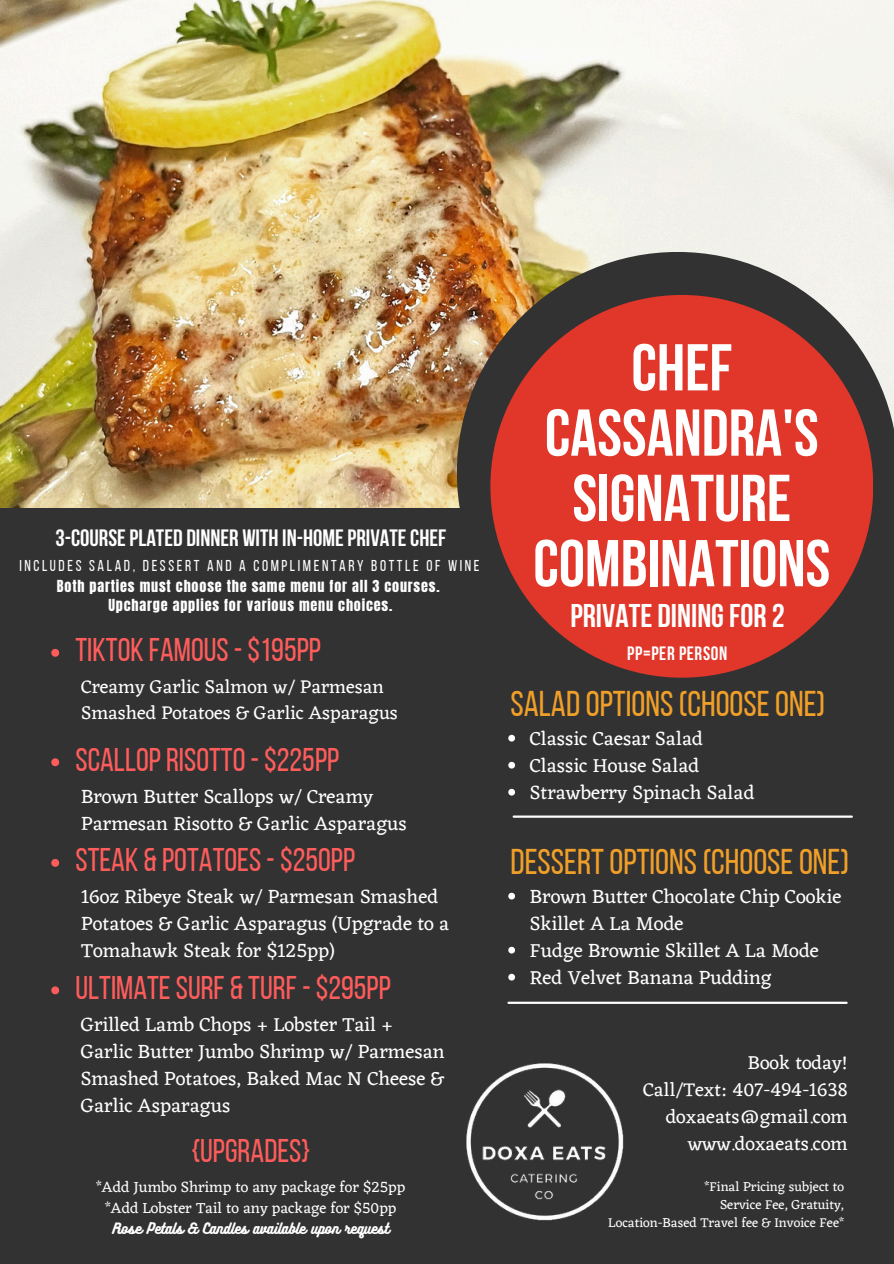
<style>
.page{position:relative;width:894px;height:1264px;background:#fff}
.page>*{position:absolute;margin:0;border:0;box-sizing:border-box;transform-origin:0 0}
.t1{font:700 66px/65.2px "Bebas Neue";color:#fff;text-align:center}
.t2{font:35.7px "Bebas Neue";color:#f09f29}
.t3{font:32.7px "Bebas Neue";color:#ff5c5c}
.t4{font:700 32.7px "Bebas Neue";color:#fff}
.t5{font:700 23.55px "Bebas Neue";color:#fff}
.t6{font:19.95px/27px "Eczar";color:#fff}
.t7{font:19.5px/27px "Eczar";color:#fff;text-align:right}
.t8{font:19.2px/25.8px "Eczar";color:#fff}
.t9{font:700 19.2px "Bebas Neue";letter-spacing:.035em;color:#fff}
.t10{font:15.75px "Bebas Neue";letter-spacing:.165em;color:#fff}
.t11{font:15.45px "Eczar";color:#fff}
.t12{font:14.1px "Anton";letter-spacing:.06em;color:#fff}
.t13{font:13.5px "Eczar";color:#fff}
.t14{font:13.5px "Bukhari Script";color:#fff}
</style>
<div class="page">
<div style="left:0;top:0;width:893px;height:1263px;background:#323232"></div>
<img style="left:0;top:0;width:893px;height:507px">
<svg style="left:456px;top:252px;width:437px;height:426px"></svg>
<div style="left:490px;top:295px;width:383px;height:382px;background:#e0372a;border-radius:50%"></div>
<hr style="left:508px;top:1001px;width:338px;height:2px;background:#fff">
<hr style="left:513px;top:815px;width:338px;height:2px;background:#fff">
<img style="left:466px;top:1001px;width:222px;height:220px">
<svg style="left:51px;top:859px;width:8px;height:7px"></svg>
<svg style="left:51px;top:986px;width:8px;height:8px"></svg>
<svg style="left:508px;top:892px;width:7px;height:7px"></svg>
<svg style="left:508px;top:946px;width:7px;height:7px"></svg>
<svg style="left:508px;top:973px;width:7px;height:7px"></svg>
<svg style="left:508px;top:734px;width:7px;height:7px"></svg>
<svg style="left:508px;top:761px;width:7px;height:7px"></svg>
<svg style="left:508px;top:788px;width:7px;height:7px"></svg>
<svg style="left:51px;top:649px;width:8px;height:7px"></svg>
<svg style="left:51px;top:758px;width:8px;height:8px"></svg>
<p class="t5" style="left:55px;top:528px;width:392px">3-COURSEPLATED DINNER WITH IN-HOMEPRIVATECHEF</p>
<p class="t10" style="left:19px;top:559px;width:461px">INCLUDES SALAD, DESSERT AND A COMPLIMENTARY BOTTLE OF WINE</p>
<p class="t12" style="left:57px;top:576px;width:384px">Both parties must choose the same menu for all 3 courses.</p>
<h4 class="t12" style="left:108px;top:595px;width:285px">Upcharge applies for various menu choices.</h4>
<h4 class="t3" style="left:75px;top:636px;width:247px">TIKTOK FAMOUS-$195PP</h4>
<p class="t8" style="left:81px;top:673px;width:318px">Creamy Garlic Salmon w/ Parmesan<br>Smashed Potatoes &amp; Garlic Asparagus</p>
<p class="t3" style="left:75px;top:746px;width:265px">SCALLOPRISOTTO-$225PP</p>
<p class="t6" style="left:81px;top:782px;width:327px">Brown Butter Scallops w/ Creamy<br>Parmesan Risotto &amp; Garlic Asparagus</p>
<h2 class="t1" style="left:533px;top:341px;width:298px">CHEF<br>CASSANDRA'S<br>SIGNATURE<br>COMBINATIONS</h2>
<p class="t4" style="left:570px;top:602px;width:216px">PRIVATE DININGFOR 2</p>
<h5 class="t9" style="left:627px;top:645px;width:102px">PP=PER PERSON</h5>
<p class="t2" style="left:510px;top:689px;width:316px">SALADOPTIONS(CHOOSEONE)</p>
<p class="t6" style="left:529px;top:724px;width:174px">Classic Caesar Salad</p>
<h4 class="t6" style="left:529px;top:751px;width:171px">Classic House Salad</h4>
<p class="t6" style="left:529px;top:778px;width:226px">Strawberry Spinach Salad</p>
<p class="t3" style="left:75px;top:846px;width:281px">STEAK &amp; POTATOES-$250PP</p>
<p class="t2" style="left:510px;top:846px;width:340px">DESSERTOPTIONS(CHOOSEONE)</p>
<p class="t6" style="left:81px;top:882px;width:369px">16oz Ribeye Steak w/ Parmesan Smashed<br>Potatoes &amp; Garlic Asparagus (Upgrade to a<br>Tomahawk Steak for $125pp)</p>
<p class="t6" style="left:529px;top:882px;width:313px">Brown Butter Chocolate Chip Cookie<br>Skillet A La Mode</p>
<p class="t6" style="left:529px;top:936px;width:290px">Fudge Brownie Skillet A La Mode</p>
<p class="t6" style="left:529px;top:963px;width:243px">Red Velvet Banana Pudding</p>
<h4 class="t3" style="left:75px;top:974px;width:317px">ULTIMATESURF &amp; TURF-$295PP</h4>
<p class="t6" style="left:81px;top:1010px;width:365px">Grilled Lamb Chops + Lobster Tail +<br>Garlic Butter Jumbo Shrimp w/ Parmesan<br>Smashed Potatoes, Baked Mac N Cheese &amp;<br>Garlic Asparagus</p>
<p class="t3" style="left:192px;top:1137px;width:119px">{UPGRADES}</p>
<h3 class="t11" style="left:96px;top:1177px;width:310px">*Add Jumbo Shrimp to any package for $25pp</h3>
<p class="t11" style="left:105px;top:1198px;width:292px">*Add Lobster Tail to any package for $50pp</p>
<p class="t14" style="left:112px;top:1219px;width:278px">Rose Petals &amp; Candles available upon request</p>
<p class="t7" style="left:643px;top:1048px;width:206px">Book today!<br>Call/Text: 407-494-1638 doxaeats@gmail.com www.doxaeats.com</p>
<p class="t13" style="left:704px;top:1178px;width:141px">*Final Pricing subject to</p>
<h4 class="t13" style="left:719px;top:1196px;width:125px">Service Fee, Gratuity,</h4>
<p class="t13" style="left:608px;top:1214px;width:237px">Location-Based Travel fee &amp; Invoice Fee*</p>
</div>
